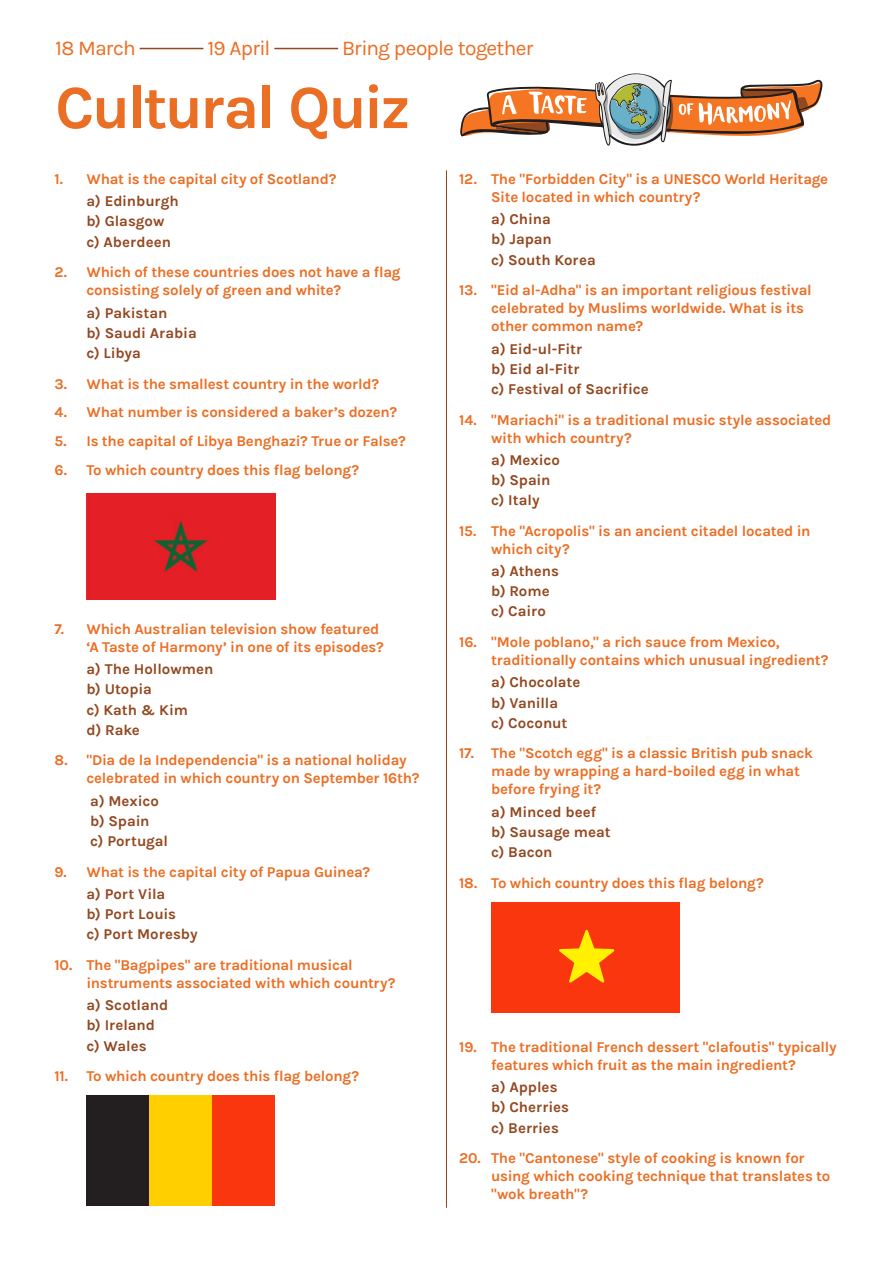
<style>
.page{position:relative;width:893px;height:1263px;background:#fff}
.page>*{position:absolute;margin:0;border:0;box-sizing:border-box;transform-origin:0 0}
.t1{font:700 61.5px "Karla";letter-spacing:-.045em;color:#ea6e24}
.t2{font:21px "Karla";letter-spacing:-.04em;color:#ea6e24}
.Numbered_bullet{font:700 15px/18px "Karla";letter-spacing:-.02em;color:#eb6e24}
.t3{font:700 15px "Karla";letter-spacing:-.005em;color:#92471f}
</style>
<div class="page">
<svg style="left:460px;top:73px;width:363px;height:73px"></svg>
<hr style="left:140px;top:48px;width:63px;height:1px;background:#92471f">
<hr style="left:274px;top:48px;width:64px;height:1px;background:#92471f">
<hr style="left:446px;top:170px;width:1px;height:1038px;background:#92471f">
<div style="left:86px;top:494px;width:189px;height:106px;background:#e41f26"></div>
<div style="left:86px;top:1096px;width:63px;height:110px;background:#231f20"></div>
<div style="left:212px;top:1096px;width:63px;height:110px;background:#fa360f"></div>
<div style="left:149px;top:1096px;width:63px;height:110px;background:#ffcf00"></div>
<div style="left:491px;top:902px;width:63px;height:111px;background:#fa360f"></div>
<div style="left:617px;top:902px;width:63px;height:111px;background:#fa360f"></div>
<div style="left:554px;top:902px;width:63px;height:111px;background:#fa360f"></div>
<svg style="left:559px;top:930px;width:55px;height:53px"></svg>
<p class="t2" style="left:55px;top:37px;width:82px">18 March</p>
<p class="t2" style="left:207px;top:37px;width:65px">19 April</p>
<p class="t2" style="left:342px;top:37px;width:193px">Bring people together</p>
<p class="t1" style="left:55px;top:72px;width:357px">Cultural Quiz</p>
<p class="Numbered_bullet" style="left:55px;top:170px;width:283px">1. What is the capital city of Scotland?</p>
<p class="t3" style="left:86px;top:193px;width:94px">a) Edinburgh</p>
<p class="t3" style="left:86px;top:213px;width:79px">b) Glasgow</p>
<p class="t3" style="left:86px;top:233px;width:86px">c) Aberdeen</p>
<p class="Numbered_bullet" style="left:86px;top:263px;width:316px;text-indent:-32px">2. Which of these countries does not have a flag consisting solely of green and white?</p>
<p class="t3" style="left:86px;top:304px;width:83px">a) Pakistan</p>
<p class="t3" style="left:86px;top:324px;width:112px">b) Saudi Arabia</p>
<p class="t3" style="left:86px;top:344px;width:56px">c) Libya</p>
<p class="Numbered_bullet" style="left:55px;top:375px;width:326px">3. What is the smallest country in the world?</p>
<p class="Numbered_bullet" style="left:55px;top:403px;width:344px">4. What number is considered a baker’s dozen?</p>
<p class="Numbered_bullet" style="left:55px;top:432px;width:353px">5. Is the capital of Libya Benghazi? True or False?</p>
<p class="Numbered_bullet" style="left:55px;top:461px;width:306px">6. To which country does this flag belong?</p>
<p class="Numbered_bullet" style="left:55px;top:620px;width:331px;text-align:right">7. Which Australian television show featured ‘A Taste of Harmony’ in one of its episodes?</p>
<p class="t3" style="left:86px;top:661px;width:128px">a) The Hollowmen</p>
<p class="t3" style="left:86px;top:681px;width:67px">b) Utopia</p>
<p class="t3" style="left:86px;top:701px;width:103px">c) Kath &amp; Kim</p>
<p class="t3" style="left:86px;top:721px;width:55px">d) Rake</p>
<p class="Numbered_bullet" style="left:86px;top:751px;width:335px;text-indent:-32px">8. "Dia de la Independencia" is a national holiday celebrated in which country on September 16th?</p>
<p class="t3" style="left:90px;top:792px;width:70px">a) Mexico</p>
<p class="t3" style="left:90px;top:812px;width:61px">b) Spain</p>
<p class="t3" style="left:90px;top:832px;width:79px">c) Portugal</p>
<p class="Numbered_bullet" style="left:55px;top:863px;width:317px">9. What is the capital city of Papua Guinea?</p>
<p class="t3" style="left:86px;top:885px;width:80px">a) Port Vila</p>
<p class="t3" style="left:86px;top:905px;width:91px">b) Port Louis</p>
<p class="t3" style="left:86px;top:925px;width:113px">c) Port Moresby</p>
<p class="Numbered_bullet" style="left:86px;top:956px;width:311px;text-indent:-32px">10. The "Bagpipes" are traditional musical instruments associated with which country?</p>
<p class="t3" style="left:86px;top:996px;width:83px">a) Scotland</p>
<p class="t3" style="left:86px;top:1017px;width:70px">b) Ireland</p>
<p class="t3" style="left:86px;top:1037px;width:62px">c) Wales</p>
<p class="Numbered_bullet" style="left:55px;top:1067px;width:306px">11. To which country does this flag belong?</p>
<p class="Numbered_bullet" style="left:491px;top:170px;width:338px;text-indent:-32px">12. The "Forbidden City" is a UNESCO World Heritage<br>Site located in which country?</p>
<p class="t3" style="left:491px;top:211px;width:61px">a) China</p>
<p class="t3" style="left:491px;top:231px;width:62px">b) Japan</p>
<p class="t3" style="left:491px;top:251px;width:106px">c) South Korea</p>
<p class="Numbered_bullet" style="left:491px;top:281px;width:322px;text-indent:-32px">13. "Eid al-Adha" is an important religious festival celebrated by Muslims worldwide. What is its other common name?</p>
<p class="t3" style="left:491px;top:340px;width:93px">a) Eid-ul-Fitr</p>
<p class="t3" style="left:491px;top:360px;width:90px">b) Eid al-Fitr</p>
<p class="t3" style="left:491px;top:380px;width:159px">c) Festival of Sacrifice</p>
<p class="Numbered_bullet" style="left:491px;top:411px;width:342px;text-indent:-32px">14. "Mariachi" is a traditional music style associated with which country?</p>
<p class="t3" style="left:491px;top:451px;width:70px">a) Mexico</p>
<p class="t3" style="left:491px;top:471px;width:61px">b) Spain</p>
<p class="t3" style="left:491px;top:491px;width:50px">c) Italy</p>
<p class="Numbered_bullet" style="left:491px;top:522px;width:321px;text-indent:-32px">15. The "Acropolis" is an ancient citadel located in which city?</p>
<p class="t3" style="left:491px;top:562px;width:69px">a) Athens</p>
<p class="t3" style="left:491px;top:583px;width:60px">b) Rome</p>
<p class="t3" style="left:491px;top:603px;width:56px">c) Cairo</p>
<p class="Numbered_bullet" style="left:491px;top:633px;width:339px;text-indent:-32px">16. "Mole poblano," a rich sauce from Mexico, traditionally contains which unusual ingredient?</p>
<p class="t3" style="left:491px;top:674px;width:91px">a) Chocolate</p>
<p class="t3" style="left:491px;top:694px;width:68px">b) Vanilla</p>
<p class="t3" style="left:491px;top:714px;width:78px">c) Coconut</p>
<p class="Numbered_bullet" style="left:491px;top:744px;width:323px;text-indent:-32px">17. The "Scotch egg" is a classic British pub snack made by wrapping a hard-boiled egg in what before frying it?</p>
<p class="t3" style="left:491px;top:803px;width:107px">a) Minced beef</p>
<p class="t3" style="left:491px;top:823px;width:121px">b) Sausage meat</p>
<p class="t3" style="left:491px;top:843px;width:63px">c) Bacon</p>
<p class="Numbered_bullet" style="left:459px;top:874px;width:306px">18. To which country does this flag belong?</p>
<p class="Numbered_bullet" style="left:459px;top:1038px;width:379px;text-align:center">19. The traditional French dessert "clafoutis" typically features which fruit as the main ingredient?</p>
<p class="t3" style="left:491px;top:1078px;width:68px">a) Apples</p>
<p class="t3" style="left:491px;top:1099px;width:80px">b) Cherries</p>
<p class="t3" style="left:491px;top:1119px;width:69px">c) Berries</p>
<p class="Numbered_bullet" style="left:491px;top:1149px;width:341px;text-indent:-32px">20. The "Cantonese" style of cooking is known for using which cooking technique that translates to "wok breath"?</p>
</div>
